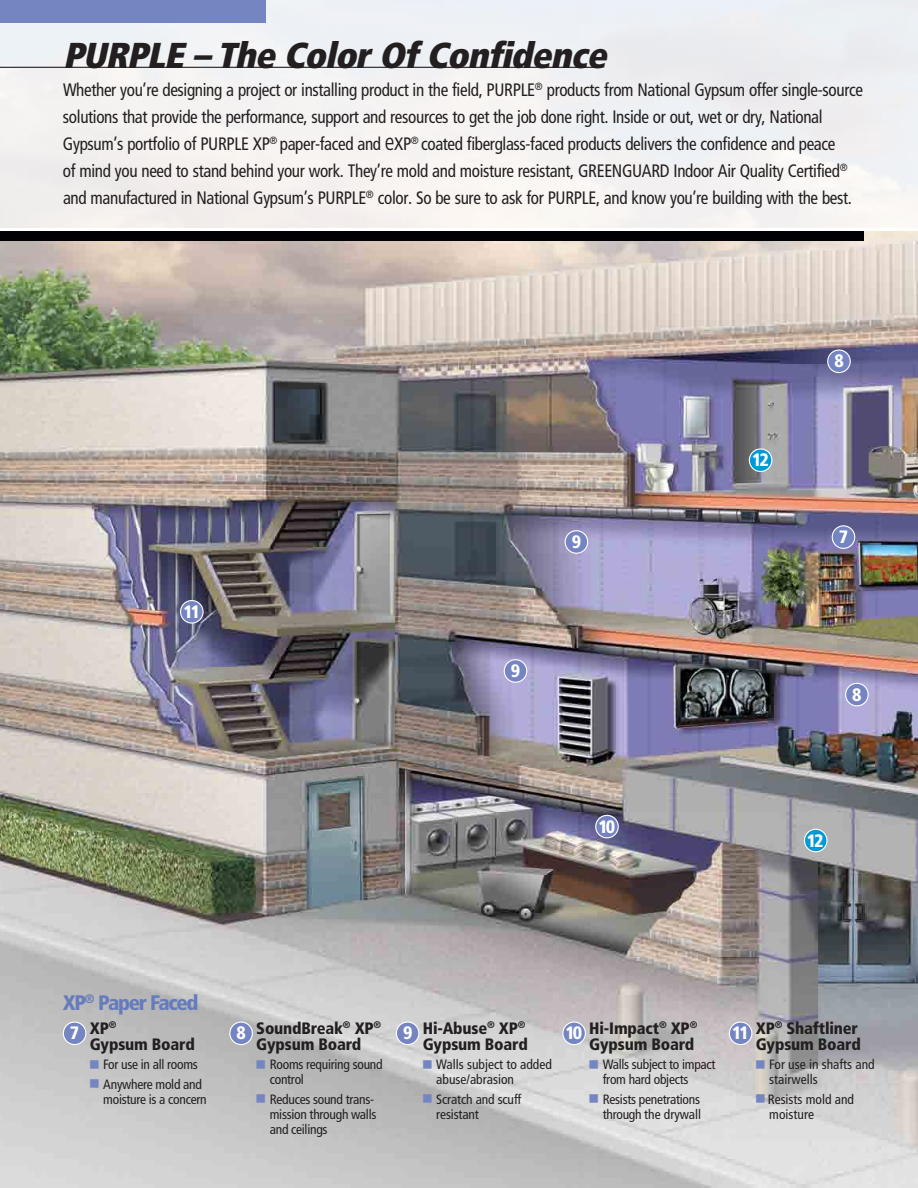
<style>
.page{position:relative;width:918px;height:1188px;background:#fff}
.page>*{position:absolute;margin:0;border:0;box-sizing:border-box;transform-origin:0 0}
.t1{font:italic 900 condensed 36px "Frutiger";color:#231f20}
.t2{font:900 condensed 21px "Frutiger";letter-spacing:-.06em;color:#647bbd}
.t3{font:condensed 18px/27px "Frutiger";letter-spacing:-.02em;color:#231f20;scale:.95 1}
.t4{font:900 condensed 18px "Frutiger";letter-spacing:-.115em;color:#fff}
.t5{font:900 condensed 16.5px/15.8px "Frutiger";letter-spacing:-.01em;color:#231f20}
.t6{font:condensed 13.5px/15px "Frutiger";letter-spacing:-.02em;color:#231f20}
.t7{font:condensed 13.5px/15px "Frutiger";color:#231f20}
.s1{font-weight:300;font-size:24px}
.s2{font-family:"Universal Newswith Comm Pi";font-stretch:normal;font-size:10.5px;color:#7585c1}
</style>
<div class="page">
<img style="left:0;top:231px;width:918px;height:957px">
<div style="left:0;top:0;width:918px;height:230px;background:#f2f1f2"></div>
<div style="left:0;top:0;width:266px;height:22px;background:#7585c1"></div>
<div style="left:0;top:230px;width:864px;height:12px;background:#000005"></div>
<hr style="left:0;top:228px;width:918px;height:3px;background:#fff">
<hr style="left:0;top:67px;width:599px;height:1px;background:#231f20">
<div style="left:63px;top:1022px;width:23px;height:23px;background:#7585c1;border-radius:50%"></div>
<div style="left:63px;top:1022px;width:23px;height:23px;border:1px solid #fff;border-radius:50%"></div>
<div style="left:230px;top:1022px;width:22px;height:23px;background:#7585c1;border-radius:50%"></div>
<div style="left:229px;top:1022px;width:24px;height:23px;border:1px solid #fff;border-radius:50%"></div>
<div style="left:396px;top:1022px;width:23px;height:23px;background:#7585c1;border-radius:50%"></div>
<div style="left:396px;top:1022px;width:23px;height:23px;border:1px solid #fff;border-radius:50%"></div>
<div style="left:563px;top:1022px;width:22px;height:23px;background:#7585c1;border-radius:50%"></div>
<div style="left:562px;top:1022px;width:24px;height:23px;border:1px solid #fff;border-radius:50%"></div>
<div style="left:729px;top:1022px;width:23px;height:23px;background:#7585c1;border-radius:50%"></div>
<div style="left:729px;top:1022px;width:23px;height:23px;border:1px solid #fff;border-radius:50%"></div>
<div style="left:749px;top:449px;width:23px;height:22px;background:#0099d8;border-radius:50%"></div>
<div style="left:749px;top:448px;width:23px;height:24px;border:1px solid #fff;border-radius:50%"></div>
<div style="left:181px;top:601px;width:22px;height:22px;background:#7585c1;border-radius:50%"></div>
<div style="left:180px;top:600px;width:24px;height:24px;border:1px solid #fff;border-radius:50%"></div>
<div style="left:846px;top:683px;width:22px;height:23px;background:#7585c1;border-radius:50%"></div>
<div style="left:845px;top:683px;width:24px;height:23px;border:1px solid #fff;border-radius:50%"></div>
<div style="left:596px;top:815px;width:22px;height:23px;background:#7585c1;border-radius:50%"></div>
<div style="left:595px;top:815px;width:24px;height:23px;border:1px solid #fff;border-radius:50%"></div>
<div style="left:504px;top:660px;width:23px;height:22px;background:#7585c1;border-radius:50%"></div>
<div style="left:504px;top:659px;width:23px;height:24px;border:1px solid #fff;border-radius:50%"></div>
<div style="left:565px;top:531px;width:23px;height:22px;background:#7585c1;border-radius:50%"></div>
<div style="left:565px;top:530px;width:23px;height:24px;border:1px solid #fff;border-radius:50%"></div>
<div style="left:832px;top:526px;width:23px;height:22px;background:#7585c1;border-radius:50%"></div>
<div style="left:832px;top:525px;width:23px;height:24px;border:1px solid #fff;border-radius:50%"></div>
<div style="left:804px;top:829px;width:23px;height:23px;background:#0099d8;border-radius:50%"></div>
<div style="left:804px;top:829px;width:24px;height:23px;border:1px solid #fff;border-radius:50%"></div>
<div style="left:828px;top:350px;width:22px;height:23px;background:#7585c1;border-radius:50%"></div>
<div style="left:827px;top:350px;width:24px;height:23px;border:1px solid #fff;border-radius:50%"></div>
<h1 class="t1" style="left:63px;top:33px;width:554px">PURPLE –The ColorOfConfidence</h1>
<p class="t3" style="left:63px;top:76px;width:844px">Whether you’re designing a project or installing product in the field, PURPLE<sup>®</sup> products from National Gypsum offer single-source solutions that provide the performance, support and resources to get the job done right. Inside or out, wet or dry, National Gypsum’s portfolio of PURPLE XP<sup>®</sup> paper-faced and <span class="s1">e</span>XP<sup>®</sup> coated fiberglass-faced products delivers the confidence and peace<br>of mind you need to stand behind your work. They’re mold and moisture resistant, GREENGUARD Indoor Air Quality Certified<sup>® </sup>and manufactured in National Gypsum’s PURPLE<sup>®</sup> color. So be sure to ask for PURPLE, and know you’re building with the best.</p>
<p class="t4" style="left:752px;top:449px;width:18px">12</p>
<p class="t4" style="left:834px;top:350px;width:11px">8</p>
<p class="t4" style="left:184px;top:601px;width:18px">11</p>
<p class="t2" style="left:63px;top:990px;width:137px">XP<sup>®</sup> Paper Faced</p>
<p class="t4" style="left:511px;top:660px;width:11px">9</p>
<p class="t4" style="left:572px;top:531px;width:11px">9</p>
<p class="t4" style="left:839px;top:526px;width:11px">7</p>
<p class="t4" style="left:598px;top:816px;width:18px">10</p>
<p class="t4" style="left:852px;top:684px;width:11px">8</p>
<p class="t4" style="left:807px;top:829px;width:18px">12</p>
<p class="t4" style="left:565px;top:1022px;width:18px">10</p>
<p class="t5" style="left:756px;top:1020px;width:107px">XP<sup>®</sup> Shaftliner<br>Gypsum Board</p>
<p class="t7" style="left:769px;top:1057px;width:107px;text-indent:-14px"><span class="s2">M</span> For use in shafts and stairwells</p>
<p class="t7" style="left:769px;top:1092px;width:86px;text-indent:-14px"><span class="s2">M</span> Resists mold and moisture</p>
<p class="t4" style="left:70px;top:1022px;width:11px">7</p>
<p class="t5" style="left:256px;top:1020px;width:127px">SoundBreak<sup>®</sup> XP<sup>®<br></sup>Gypsum Board</p>
<p class="t6" style="left:270px;top:1057px;width:114px;text-indent:-13px"><span class="s2">M</span> Rooms requiring sound control</p>
<p class="t6" style="left:270px;top:1092px;width:108px;text-indent:-13px"><span class="s2">M</span> Reduces sound trans&shy;mission through walls and ceilings</p>
<p class="t4" style="left:236px;top:1022px;width:11px">8</p>
<p class="t5" style="left:423px;top:1020px;width:107px">Hi-Abuse<sup>®</sup> XP<sup>®<br></sup>Gypsum Board</p>
<p class="t7" style="left:436px;top:1057px;width:117px;text-indent:-14px"><span class="s2">M</span> Walls subject to added abuse/abrasion</p>
<p class="t6" style="left:436px;top:1092px;width:87px;text-indent:-13px"><span class="s2">M</span> Scratch and scuff resistant</p>
<p class="t4" style="left:403px;top:1022px;width:11px">9</p>
<p class="t5" style="left:589px;top:1020px;width:110px">Hi-Impact<sup>®</sup> XP<sup>®<br></sup>Gypsum Board</p>
<p class="t6" style="left:603px;top:1057px;width:114px;text-indent:-13px"><span class="s2">M</span> Walls subject to impact from hard objects</p>
<p class="t6" style="left:589px;top:1092px;width:113px;text-align:right"><span class="s2">M</span> Resists penetrations through the drywall</p>
<p class="t5" style="left:90px;top:1020px;width:107px">XP<sup>®<br></sup>Gypsum Board</p>
<p class="t6" style="left:90px;top:1055px;width:114px;line-height:19.5px"><span class="s2">M</span> For use in all rooms<br><span class="s2">M</span> Anywhere mold and</p>
<p class="t6" style="left:103px;top:1092px;width:105px">moisture is a concern</p>
<p class="t4" style="left:732px;top:1022px;width:18px">11</p>
</div>
